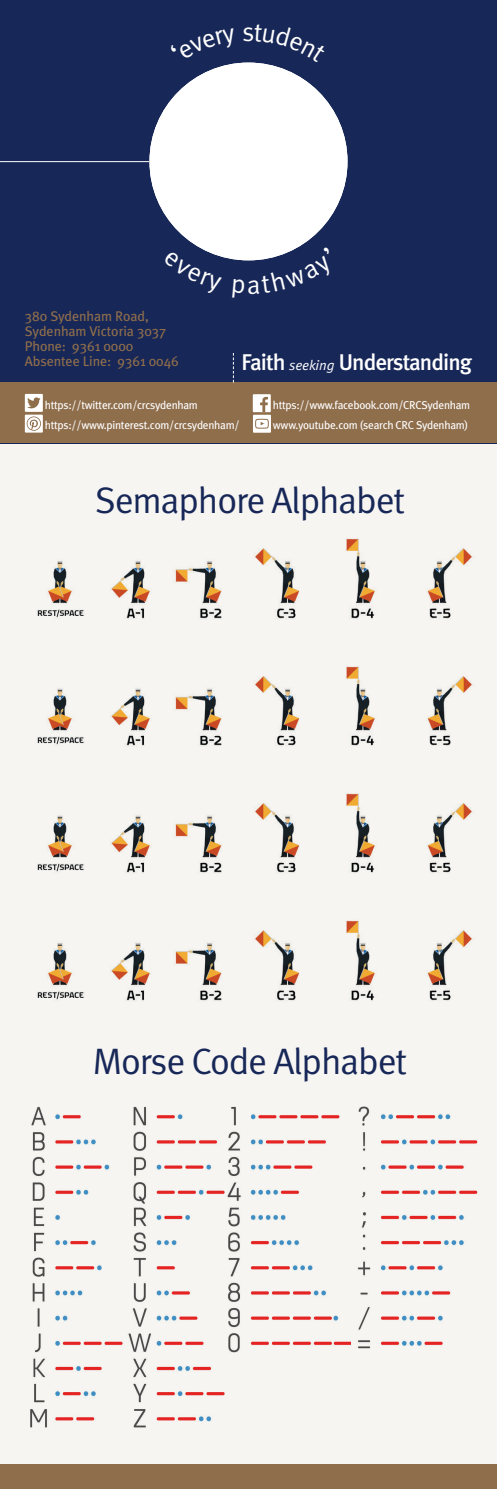
<style>
.page{position:relative;width:497px;height:1489px;background:#fff}
.page>*{position:absolute;margin:0;border:0;box-sizing:border-box;transform-origin:0 0}
.t1{font:36.75px "Meta Normal";letter-spacing:-.03em;color:#172757}
.t2{font:26.25px "Meta Normal";color:#fff}
.t3{font:500 22.75px "Meta";letter-spacing:-.04em;color:#fff}
.t4{font:14px/15px "Meta Plus";letter-spacing:-.005em;color:#8f6e4c}
.t5{font:11.38px "Meta Plus";letter-spacing:-.025em;color:#fff}
.s1{font-family:"Meta Normal";font-weight:400;font-style:italic;font-size:14px}
</style>
<div class="page">
<div style="left:0;top:435px;width:496px;height:1038px;background:#f6f5f2"></div>
<div style="left:0;top:0;width:496px;height:443px;background:#172757"></div>
<div style="left:0;top:382px;width:496px;height:61px;background:#8f6e4c"></div>
<div style="left:25px;top:394px;width:18px;height:18px;background:#fff"></div>
<svg style="left:27px;top:397px;width:14px;height:11px"></svg>
<div style="left:252px;top:394px;width:18px;height:18px;background:#fff"></div>
<svg style="left:260px;top:397px;width:8px;height:15px"></svg>
<div style="left:25px;top:414px;width:18px;height:18px;background:#fff"></div>
<svg style="left:27px;top:416px;width:14px;height:15px"></svg>
<svg style="left:27px;top:417px;width:13px;height:13px"></svg>
<div style="left:252px;top:415px;width:18px;height:17px;background:#fff"></div>
<svg style="left:255px;top:418px;width:14px;height:11px"></svg>
<svg style="left:233px;top:353px;width:1px;height:29px"></svg>
<hr style="left:0;top:161px;width:149px;height:1px;background:#fff">
<div style="left:150px;top:63px;width:196px;height:197px;background:#fff;border-radius:50%"></div>
<div style="left:0;top:1463px;width:496px;height:25px;background:#8f6e4c"></div>
<img style="left:30px;top:1106px;width:448px;height:322px">
<img style="left:37px;top:538px;width:435px;height:81px">
<img style="left:37px;top:666px;width:435px;height:80px">
<img style="left:37px;top:793px;width:435px;height:80px">
<img style="left:37px;top:920px;width:435px;height:81px">
<svg style="left:206px;top:251px;width:16px;height:6px"></svg>
<svg style="left:232px;top:246px;width:68px;height:15px"></svg>
<p class="t2" style="left:242px;top:17px;width:14px">s</p>
<p class="t4" style="left:25px;top:308px;width:143px">380 Sydenham Road,<br>Sydenham Victoria 3037</p>
<p class="t4" style="left:25px;top:338px;width:110px">Phone: 9361 0000</p>
<p class="t4" style="left:25px;top:353px;width:155px">Absentee Line: 9361 0046</p>
<p class="t5" style="left:45px;top:398px;width:154px">https://twitter.com/crcsydenham</p>
<p class="t5" style="left:272px;top:398px;width:199px">https://www.facebook.com/CRCSydenham</p>
<p class="t5" style="left:45px;top:418px;width:196px">https://www.pinterest.com/crcsydenham/</p>
<p class="t5" style="left:272px;top:418px;width:196px">www.youtube.com (search CRC Sydenham)</p>
<p class="t3" style="left:241px;top:348px;width:232px">Faith <span class="s1">seeking</span> Understanding</p>
<p class="t1" style="left:95px;top:479px;width:311px">Semaphore Alphabet</p>
<p class="t1" style="left:93px;top:1039px;width:315px">Morse Code Alphabet</p>
</div>
